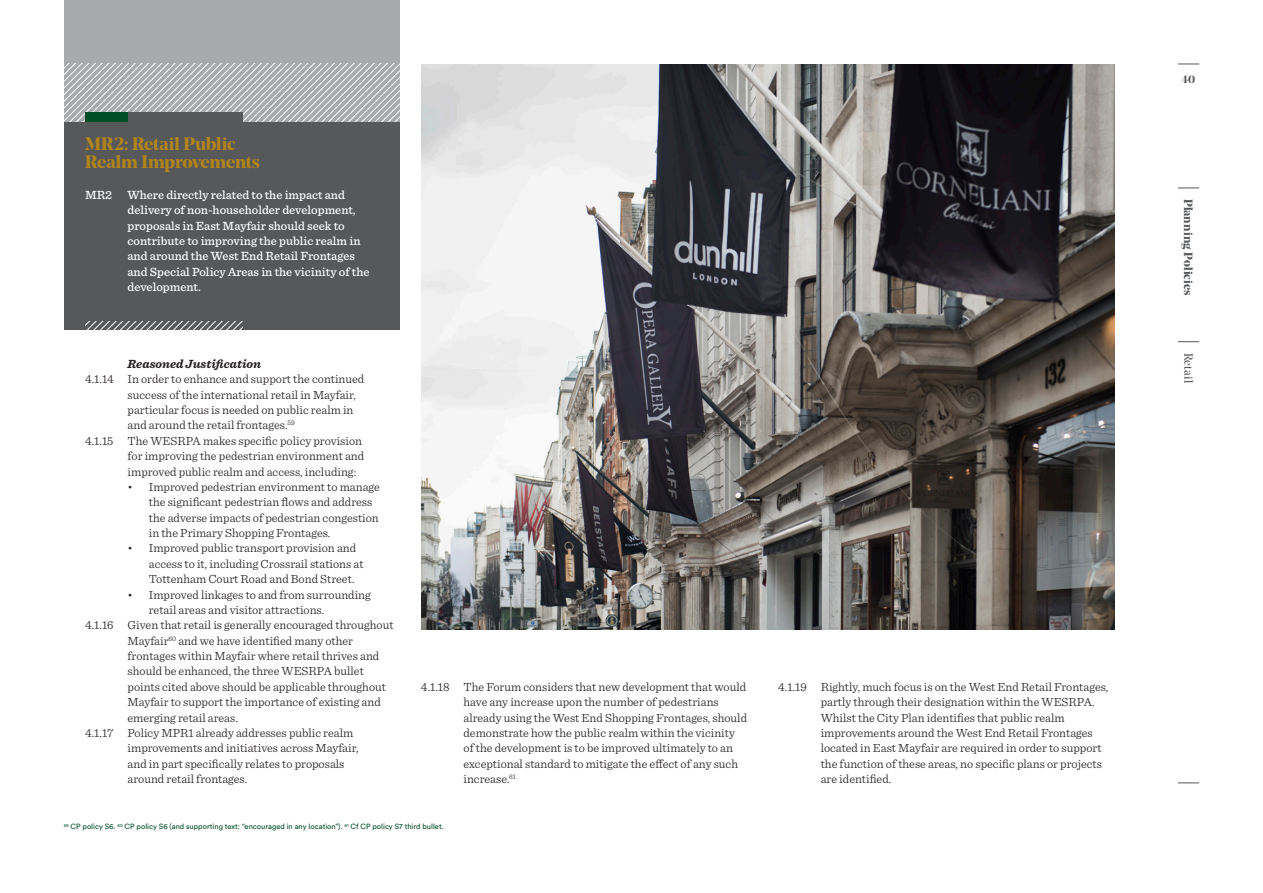
<style>
.page{position:relative;width:1263px;height:893px;background:#fff}
.page>*{position:absolute;margin:0;border:0;box-sizing:border-box;transform-origin:0 0}
.t1{font:700 18px/18px "Noe Display";letter-spacing:-.01em;color:#b28518}
.t2{font:300 12.3px/15.5px "Sentinel";color:#231f20}
.t3{font:500 12.3px/15.3px "Sentinel";color:#fff}
.t4{font:italic 700 12.3px "Sentinel";color:#231f20}
.t5{font:700 12px "Noe Display";letter-spacing:.01em;color:#57585a}
.t6{font:12px "Noe Display";letter-spacing:.025em;color:#57585a}
.t7{font:700 10.5px "Noe Display";color:#57585a}
.t8{font:7.5px "Circular Std";color:#004e26}
</style>
<div class="page">
<svg style="left:1178px;top:64px;width:21px;height:1px"></svg>
<svg style="left:1178px;top:341px;width:21px;height:1px"></svg>
<svg style="left:1178px;top:783px;width:21px;height:1px"></svg>
<svg style="left:1178px;top:188px;width:21px;height:1px"></svg>
<img style="left:421px;top:64px;width:693px;height:565px">
<div style="left:64px;top:91px;width:336px;height:238px;background:#57585a"></div>
<div style="left:64px;top:0;width:336px;height:122px;background:#a8a9ad"></div>
<svg style="left:64px;top:64px;width:336px;height:58px"></svg>
<svg style="left:85px;top:322px;width:157px;height:7px"></svg>
<div style="left:85px;top:113px;width:43px;height:9px;background:#004e26"></div>
<div style="left:128px;top:113px;width:114px;height:14px;background:#57585a"></div>
<p class="t1" style="left:85px;top:134px;width:177px">MR2: Retail Public<br>Realm Improvements</p>
<p class="t3" style="left:128px;top:186px;width:243px;text-indent:-43px">MR2 Where directly related to the impact and delivery of non-householder development, proposals in East Mayfair should seek to contribute to improving the public realm in and around the West End Retail Frontages and Special Policy Areas in the vicinity of the development.</p>
<p class="t4" style="left:128px;top:354px;width:135px">Reasoned Justification</p>
<p class="t2" style="left:128px;top:371px;width:238px;text-indent:-43px">4.1.14 In order to enhance and support the continued success of the international retail in Mayfair, particular focus is needed on public realm in and around the retail frontages.<sup>59</sup></p>
<p class="t2" style="left:128px;top:432px;width:238px;text-indent:-43px">4.1.15 The WESRPA makes specific policy provision for improving the pedestrian environment and improved public realm and access, including:</p>
<p class="t2" style="left:149px;top:478px;width:233px;text-indent:-21px">• Improved pedestrian environment to manage the significant pedestrian flows and address the adverse impacts of pedestrian congestion in the Primary Shopping Frontages.</p>
<p class="t2" style="left:149px;top:540px;width:216px;text-indent:-21px">• Improved public transport provision and access to it, including Crossrail stations at<br>Tottenham Court Road and Bond Street.</p>
<p class="t2" style="left:149px;top:586px;width:224px;text-indent:-21px">• Improved linkages to and from surrounding retail areas and visitor attractions.</p>
<p class="t2" style="left:128px;top:617px;width:268px;text-indent:-43px">4.1.16 Given that retail is generally encouraged throughout Mayfair<sup>60</sup> and we have identified many other frontages within Mayfair where retail thrives and should be enhanced, the three WESRPA bullet points cited above should be applicable throughout Mayfair to support the importance of existing and emerging retail areas.</p>
<p class="t2" style="left:128px;top:724px;width:232px;text-indent:-43px">4.1.17 Policy MPR1 already addresses public realm improvements and initiatives across Mayfair, and in part specifically relates to proposals around retail frontages.</p>
<p class="t2" style="left:463px;top:678px;width:285px;text-indent:-43px">4.1.18 The Forum considers that new development that would have any increase upon the number of pedestrians already using the West End Shopping Frontages, should demonstrate how the public realm within the vicinity of the development is to be improved ultimately to an exceptional standard to mitigate the effect of any such increase.<sup>61</sup></p>
<p class="t2" style="left:821px;top:678px;width:289px;text-indent:-43px">4.1.19 Rightly, much focus is on the West End Retail Frontages, partly through their designation within the WESRPA.<br>Whilst the City Plan identifies that public realm improvements around the West End Retail Frontages located in East Mayfair are required in order to support the function of these areas, no specific plans or projects are identified.</p>
<p class="t8" style="left:64px;top:822px;width:381px"><sup>59</sup> CP policy S6. <sup>60</sup> CP policy S6 (and supporting text: “encouraged in any location”). <sup>61</sup> Cf CP policy S7 third bullet.</p>
<p class="t7" style="left:1182px;top:72px;width:15px">40</p>
<p class="t5" style="left:1196px;top:199px;width:98px;rotate:90deg">Planning Policies</p>
<p class="t6" style="left:1196px;top:352px;width:32px;rotate:90deg">Retail</p>
</div>
